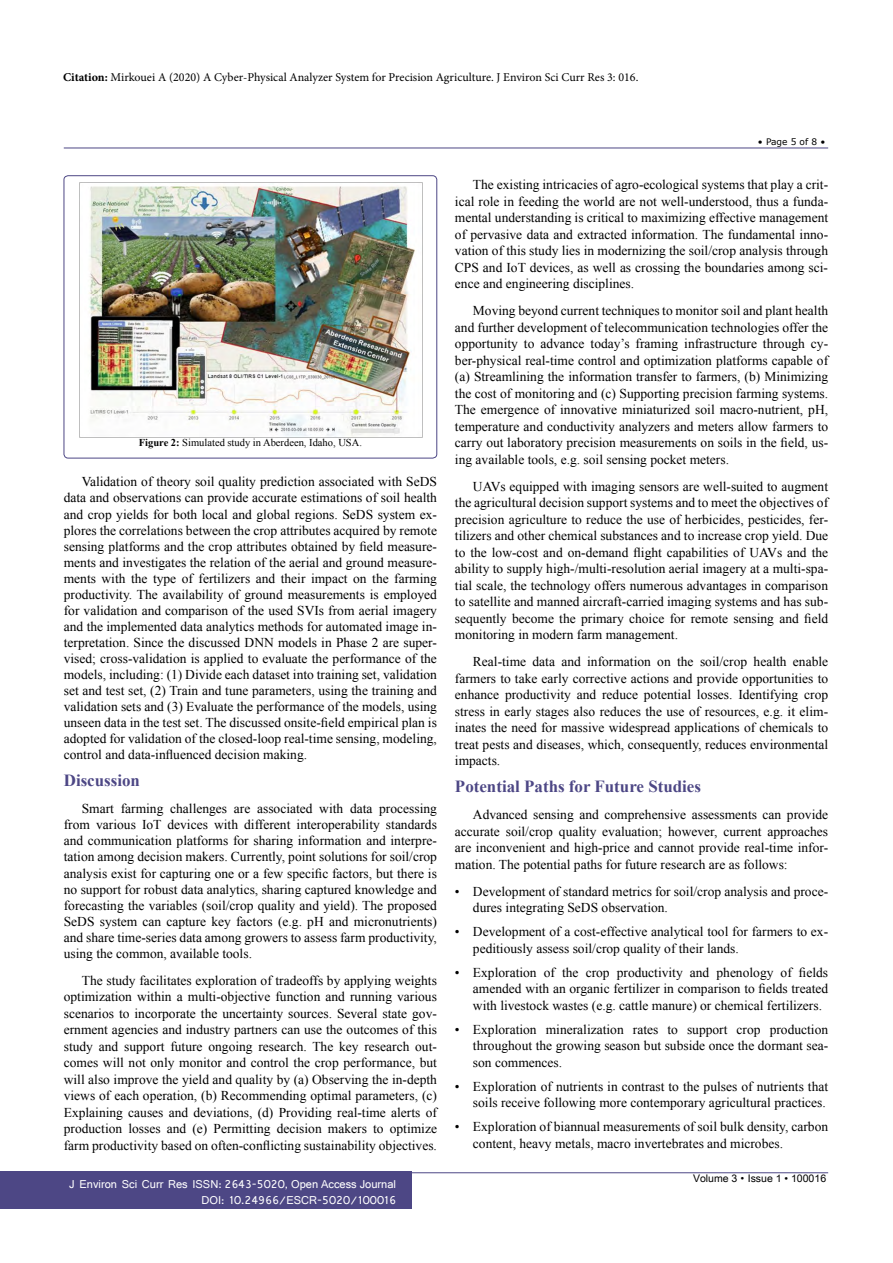
<style>
.page{position:relative;width:893px;height:1263px;background:#fff}
.page>*{position:absolute;margin:0;border:0;box-sizing:border-box;transform-origin:0 0}
.t1{font:700 16.95px "Times New Roman";color:#4d4785}
.t2{font:13.5px/16.5px "Times New Roman";color:#000;text-align:justify}
.t3{font:12px "Minion Pro";color:#000}
.t4{font:12px/16.5px "Shruti";color:#fff;text-align:right}
.t5{font:10.5px "Times New Roman";color:#000}
.t6{font:10.5px "Arial Unicode MS";color:#000}
.t7{font:9px "MS Reference Sans Serif";color:#000}
.s1{font-weight:700}
.s2{font-family:"Batang"}
</style>
<div class="page">
<hr style="left:64px;top:148px;width:764px;height:1px;background:#4d4785">
<hr style="left:64px;top:1172px;width:764px;height:1px;background:#4d4785">
<div style="left:0;top:1171px;width:411px;height:38px;background:#4d4785"></div>
<div style="left:64px;top:176px;width:373px;height:282px;border:1px solid #4d4785;border-radius:4px"></div>
<img style="left:79px;top:183px;width:336px;height:254px">
<p class="t3" style="left:63px;top:69px;width:577px"><span class="s1">Citation:</span> Mirkouei A (2020) A Cyber-Physical Analyzer System for Precision Agriculture. J Environ Sci Curr Res 3: 016.</p>
<p class="t7" style="left:758px;top:136px;width:69px">• Page 5 of 8 •</p>
<p class="t5" style="left:139px;top:436px;width:225px"><span class="s1">Figure 2:</span> Simulated study in Aberdeen, Idaho, USA.</p>
<p class="t2" style="left:64px;top:474px;width:375px;line-height:16px;text-indent:18px">Validation of theory soil quality prediction associated with SeDS data and observations can provide accurate estimations of soil health and crop yields for both local and global regions. SeDS system ex&shy;plores the correlations between the crop attributes acquired by remote sensing platforms and the crop attributes obtained by field measure&shy;ments and investigates the relation of the aerial and ground measure&shy;ments with the type of fertilizers and their impact on the farming productivity. The availability of ground measurements is employed for validation and comparison of the used SVIs from aerial imagery and the implemented data analytics methods for automated image in&shy;terpretation. Since the discussed DNN models in Phase 2 are super&shy;vised; cross-validation is applied to evaluate the performance of the models, including: (1) Divide each dataset into training set, validation set and test set, (2) Train and tune parameters, using the training and validation sets and (3) Evaluate the performance of the models, using unseen data in the test set. The discussed onsite-field empirical plan is adopted for validation of the closed-loop real-time sensing, modeling, control and data-influenced decision making.</p>
<p class="t1" style="left:64px;top:769px;width:78px">Discussion</p>
<p class="t2" style="left:64px;top:800px;width:375px;line-height:16px;text-indent:18px">Smart farming challenges are associated with data processing from various IoT devices with different interoperability standards and communication platforms for sharing information and interpre&shy;tation among decision makers. Currently, point solutions for soil/crop analysis exist for capturing one or a few specific factors, but there is no support for robust data analytics, sharing captured knowledge and forecasting the variables (soil/crop quality and yield). The proposed SeDS system can capture key factors (e.g. pH and micronutrients) and share time-series data among growers to assess farm productivity, using the common, available tools.</p>
<p class="t2" style="left:64px;top:972px;width:375px;text-indent:18px">The study facilitates exploration of tradeoffs by applying weights optimization within a multi-objective function and running various scenarios to incorporate the uncertainty sources. Several state gov&shy;ernment agencies and industry partners can use the outcomes of this study and support future ongoing research. The key research out&shy;comes will not only monitor and control the crop performance, but will also improve the yield and quality by (a) Observing the in-depth views of each operation, (b) Recommending optimal parameters, (c)<br>Explaining causes and deviations, (d) Providing real-time alerts of production losses and (e) Permitting decision makers to optimize farm productivity based on often-conflicting sustainability objectives.</p>
<p class="t4" style="left:69px;top:1175px;width:328px">J Environ Sci Curr Res ISSN: 2643-5020, Open Access Journal<br>DOI: 10.24966/ESCR-5020/100016</p>
<p class="t2" style="left:455px;top:176px;width:375px;text-indent:18px">The existing intricacies of agro-ecological systems that play a crit&shy;ical role in feeding the world are not well-understood, thus a funda&shy;mental understanding is critical to maximizing effective management of pervasive data and extracted information. The fundamental inno&shy;vation of this study lies in modernizing the soil/crop analysis through CPS and IoT devices, as well as crossing the boundaries among sci&shy;ence and engineering disciplines.</p>
<p class="t2" style="left:455px;top:302px;width:375px;text-indent:18px">Moving beyond current techniques to monitor soil and plant health and further development of telecommunication technologies offer the opportunity to advance today’s framing infrastructure through cy&shy;ber-physical real-time control and optimization platforms capable of (a) Streamlining the information transfer to farmers, (b) Minimizing the cost of monitoring and (c) Supporting precision farming systems.<br>The emergence of innovative miniaturized soil macro-nutrient, pH, temperature and conductivity analyzers and meters allow farmers to carry out laboratory precision measurements on soils in the field, us&shy;ing available tools, e.g. soil sensing pocket meters.</p>
<p class="t2" style="left:455px;top:478px;width:375px;text-indent:18px">UAVs equipped with imaging sensors are well-suited to augment the agricultural decision support systems and to meet the objectives of precision agriculture to reduce the use of herbicides, pesticides, fer&shy;tilizers and other chemical substances and to increase crop yield. Due to the low-cost and on-demand flight capabilities of UAVs and the ability to supply high-/multi-resolution aerial imagery at a multi-spa&shy;tial scale, the technology offers numerous advantages in comparison to satellite and manned aircraft-carried imaging systems and has sub&shy;sequently become the primary choice for remote sensing and field monitoring in modern farm management.</p>
<p class="t2" style="left:455px;top:653px;width:375px;text-indent:18px">Real-time data and information on the soil/crop health enable farmers to take early corrective actions and provide opportunities to enhance productivity and reduce potential losses. Identifying crop stress in early stages also reduces the use of resources, e.g. it elim&shy;inates the need for massive widespread applications of chemicals to treat pests and diseases, which, consequently, reduces environmental impacts.</p>
<p class="t1" style="left:455px;top:775px;width:248px">Potential Paths for Future Studies</p>
<p class="t2" style="left:455px;top:806px;width:375px;text-indent:18px">Advanced sensing and comprehensive assessments can provide accurate soil/crop quality evaluation; however, current approaches are inconvenient and high-price and cannot provide real-time infor&shy;mation. The potential paths for future research are as follows:</p>
<p class="t2" style="left:473px;top:883px;width:357px;text-indent:-18px">• Development of standard metrics for soil/crop analysis and proce&shy;dures integrating SeDS observation.</p>
<p class="t2" style="left:473px;top:923px;width:357px;text-indent:-18px">• Development of a cost-effective analytical tool for farmers to ex&shy;peditiously assess soil/crop quality of their lands.</p>
<p class="t2" style="left:473px;top:964px;width:357px;text-indent:-18px">• Exploration of the crop productivity and phenology of fields amended with an organic fertilizer in comparison to fields treated with livestock wastes (e.g. cattle manure) or chemical fertilizers.</p>
<p class="t2" style="left:473px;top:1021px;width:357px;text-indent:-18px">• Exploration mineralization rates to support crop production throughout the growing season but subside once the dormant sea&shy;son commences.</p>
<p class="t2" style="left:455px;top:1078px;width:375px;text-align:right">• Exploration of nutrients in contrast to the pulses of nutrients that soils receive following more contemporary agricultural practices.</p>
<p class="t2" style="left:473px;top:1118px;width:357px;text-indent:-18px">• Exploration of biannual measurements of soil bulk density, carbon content, heavy metals, macro invertebrates and microbes.</p>
<p class="t6" style="left:693px;top:1170px;width:135px">Volume 3 <span class="s2">•</span> Issue 1 • 100016</p>
</div>
